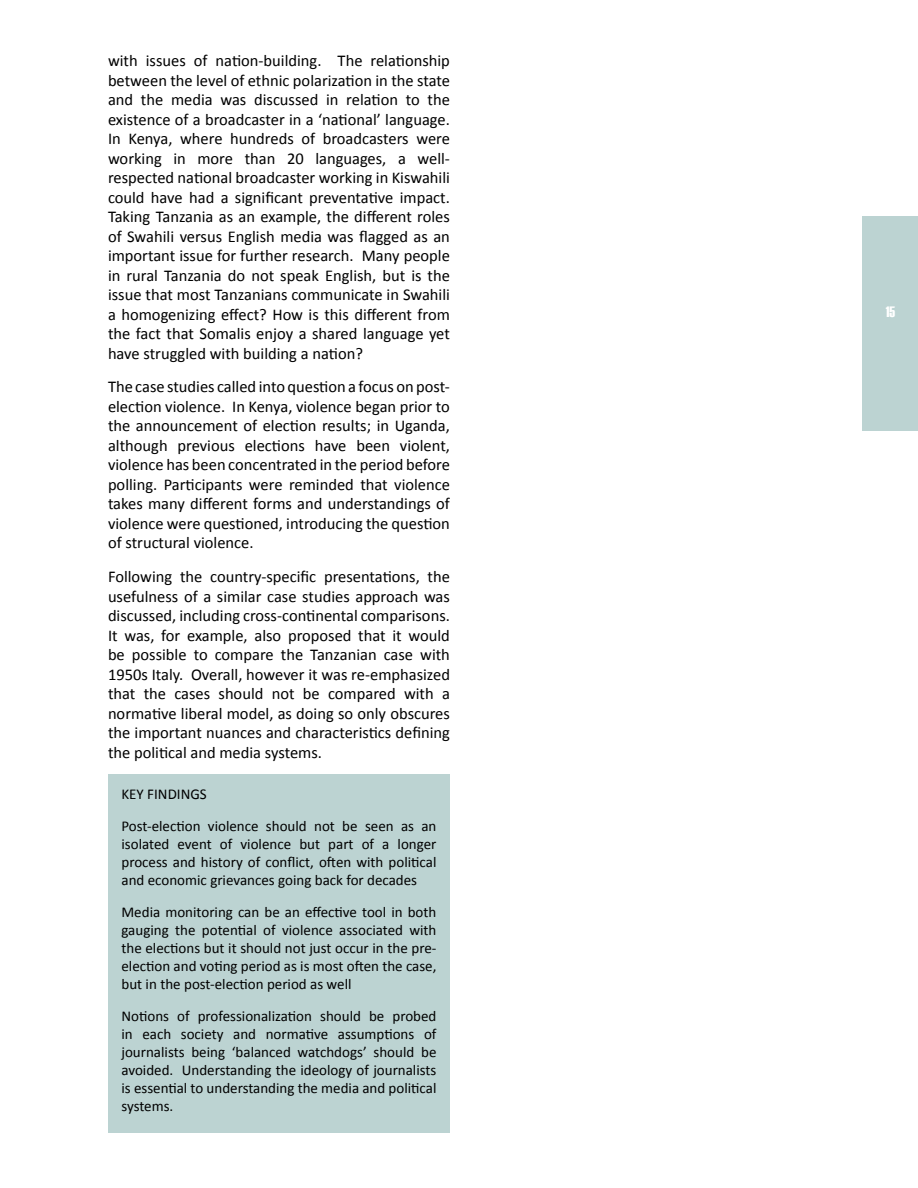
<style>
.page{position:relative;width:918px;height:1188px;background:#fff}
.page>*{position:absolute;margin:0;border:0;box-sizing:border-box;transform-origin:0 0}
.t1{font:16.5px/19.5px "Calibri";color:#000;text-align:justify}
.t2{font:15px/18px "Calibri";color:#000;text-align:justify}
.t3{font:15px "Haettenschweiler";color:#fff}
</style>
<div class="page">
<div style="left:863px;top:216px;width:55px;height:214px;background:#bcd3d2"></div>
<div style="left:108px;top:775px;width:342px;height:358px;background:#bcd3d2"></div>
<p class="t1" style="left:108px;top:50px;width:344px">with issues of nation-building. The relationship between the level of ethnic polarization in the state and the media was discussed in relation to the existence of a broadcaster in a ‘national’ language.<br>In Kenya, where hundreds of broadcasters were working in more than 20 languages, a well&shy;respected national broadcaster working in Kiswahili could have had a significant preventative impact.<br>Taking Tanzania as an example, the different roles of Swahili versus English media was flagged as an important issue for further research. Many people in rural Tanzania do not speak English, but is the issue that most Tanzanians communicate in Swahili a homogenizing effect? How is this different from the fact that Somalis enjoy a shared language yet have struggled with building a nation?</p>
<p class="t1" style="left:108px;top:376px;width:344px">The case studies called into question a focus on post&shy;election violence. In Kenya, violence began prior to the announcement of election results; in Uganda, although previous elections have been violent, violence has been concentrated in the period before polling. Participants were reminded that violence takes many different forms and understandings of violence were questioned, introducing the question of structural violence.</p>
<p class="t1" style="left:108px;top:566px;width:344px">Following the country-specific presentations, the usefulness of a similar case studies approach was discussed, including cross-continental comparisons.<br>It was, for example, also proposed that it would be possible to compare the Tanzanian case with 1950s Italy. Overall, however it was re-emphasized that the cases should not be compared with a normative liberal model, as doing so only obscures the important nuances and characteristics defining the political and media systems.</p>
<p class="t2" style="left:122px;top:778px;width:316px;line-height:32.1px">KEY FINDINGS<br>Post-election violence should not be seen as an</p>
<p class="t2" style="left:122px;top:835px;width:317px">isolated event of violence but part of a longer process and history of conflict, often with political and economic grievances going back for decades</p>
<p class="t2" style="left:122px;top:903px;width:316px">Media monitoring can be an effective tool in both gauging the potential of violence associated with the elections but it should not just occur in the pre&shy;election and voting period as is most often the case, but in the post-election period as well</p>
<p class="t2" style="left:122px;top:1007px;width:317px">Notions of professionalization should be probed in each society and normative assumptions of journalists being ‘balanced watchdogs’ should be avoided. Understanding the ideology of journalists is essential to understanding the media and political systems.</p>
<p class="t3" style="left:886px;top:301px;width:11px">15</p>
</div>
